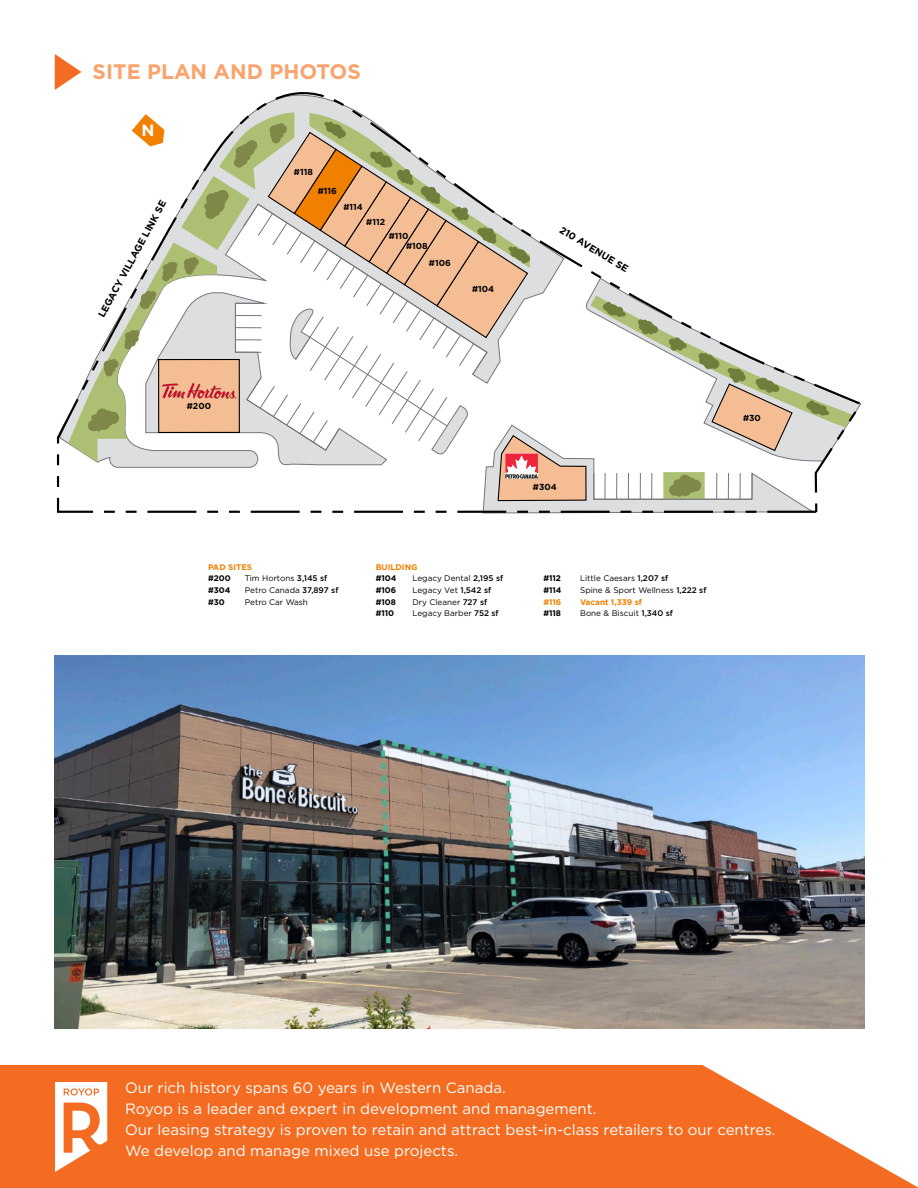
<style>
.page{position:relative;width:918px;height:1188px;background:#fff}
.page>*{position:absolute;margin:0;border:0;box-sizing:border-box;transform-origin:0 0}
.t1{font:700 21px "Gotham";color:#f9a46e}
.t2{font:700 16.35px "Gotham";color:#fff}
.t3{font:15px "Gotham";color:#fff}
.t4{font:700 9.75px "Gotham";color:#000}
.t5{font:700 8.7px/10.6px "Gotham";color:#000}
.t6{font:8.1px "Gotham";color:#000}
.t7{font:700 8.1px/11.7px "Gotham";color:#f18000}
.t8{font:700 8.1px "Gotham";color:#000}
.s1{color:#000}
.s2{font-weight:500}
</style>
<div class="page">
<svg style="left:0;top:1065px;width:918px;height:123px;background:#f47d3b"></svg>
<svg style="left:55px;top:1082px;width:52px;height:90px"></svg>
<svg style="left:56px;top:92px;width:806px;height:421px"></svg>
<svg style="left:68px;top:112px;width:789px;height:402px"></svg>
<img style="left:161px;top:383px;width:76px;height:16px">
<img style="left:505px;top:454px;width:32px;height:24px">
<svg style="left:55px;top:54px;width:26px;height:36px"></svg>
<img style="left:55px;top:656px;width:810px;height:373px">
<p class="t1" style="left:93px;top:58px;width:270px">SITE PLAN AND PHOTOS</p>
<p class="t2" style="left:142px;top:119px;width:14px">N</p>
<p class="t4" style="left:96px;top:314px;width:133px;rotate:-62deg">LEGACY VILLAGE LINK SE</p>
<p class="t5" style="left:294px;top:167px;width:20px">#118</p>
<p class="t5" style="left:318px;top:186px;width:21px">#116</p>
<p class="t5" style="left:344px;top:202px;width:21px">#114</p>
<p class="t5" style="left:366px;top:216px;width:20px">#112</p>
<p class="t5" style="left:406px;top:230px;width:23px;text-indent:-17px">#110 #108</p>
<p class="t5" style="left:429px;top:257px;width:23px">#106</p>
<p class="t5" style="left:472px;top:283px;width:24px">#104</p>
<p class="t4" style="left:564px;top:223px;width:80px;rotate:31deg">210 AVENUE SE</p>
<p class="t5" style="left:187px;top:401px;width:26px">#200</p>
<p class="t5" style="left:533px;top:482px;width:25px">#304</p>
<p class="t7" style="left:208px;top:561px;width:46px">PAD SITES <span class="s1">#200</span></p>
<p class="t6" style="left:245px;top:573px;width:84px">Tim Hortons <span class="s2">3,145 sf</span></p>
<p class="t7" style="left:376px;top:561px;width:43px">BUILDING <span class="s1">#104</span></p>
<p class="t6" style="left:412px;top:573px;width:92px">Legacy Dental <span class="s2">2,195 sf</span></p>
<p class="t8" style="left:208px;top:585px;width:24px">#304</p>
<p class="t6" style="left:245px;top:585px;width:95px">Petro Canada <span class="s2">37,897 sf</span></p>
<p class="t8" style="left:208px;top:596px;width:18px">#30</p>
<p class="t6" style="left:245px;top:597px;width:65px">Petro Car Wash</p>
<p class="t8" style="left:376px;top:585px;width:22px">#106</p>
<p class="t6" style="left:412px;top:585px;width:80px">Legacy Vet <span class="s2">1,542 sf</span></p>
<p class="t8" style="left:376px;top:596px;width:22px">#108</p>
<p class="t6" style="left:412px;top:597px;width:76px">Dry Cleaner <span class="s2">727 sf</span></p>
<p class="t8" style="left:376px;top:608px;width:20px">#110</p>
<p class="t6" style="left:412px;top:608px;width:88px">Legacy Barber <span class="s2">752 sf</span></p>
<p class="t8" style="left:543px;top:573px;width:19px">#112</p>
<p class="t6" style="left:580px;top:573px;width:90px">Little Caesars <span class="s2">1,207 sf</span></p>
<p class="t8" style="left:543px;top:585px;width:20px">#114</p>
<p class="t6" style="left:580px;top:585px;width:128px">Spine &amp; Sport Wellness <span class="s2">1,222 sf</span></p>
<p class="t7" style="left:543px;top:596px;width:20px">#116</p>
<p class="t7" style="left:580px;top:596px;width:63px">Vacant 1,339 sf</p>
<p class="t8" style="left:543px;top:608px;width:19px">#118</p>
<p class="t6" style="left:580px;top:608px;width:94px">Bone &amp; Biscuit <span class="s2">1,340 sf</span></p>
<p class="t5" style="left:743px;top:412px;width:19px">#30</p>
<p class="t3" style="left:125px;top:1078px;width:382px">Our rich history spans 60 years in Western Canada.</p>
<p class="t3" style="left:125px;top:1099px;width:473px">Royop is a leader and expert in development and management.</p>
<p class="t3" style="left:125px;top:1120px;width:652px">Our leasing strategy is proven to retain and attract best-in-class retailers to our centres.</p>
<p class="t3" style="left:125px;top:1141px;width:335px">We develop and manage mixed use projects.</p>
</div>
